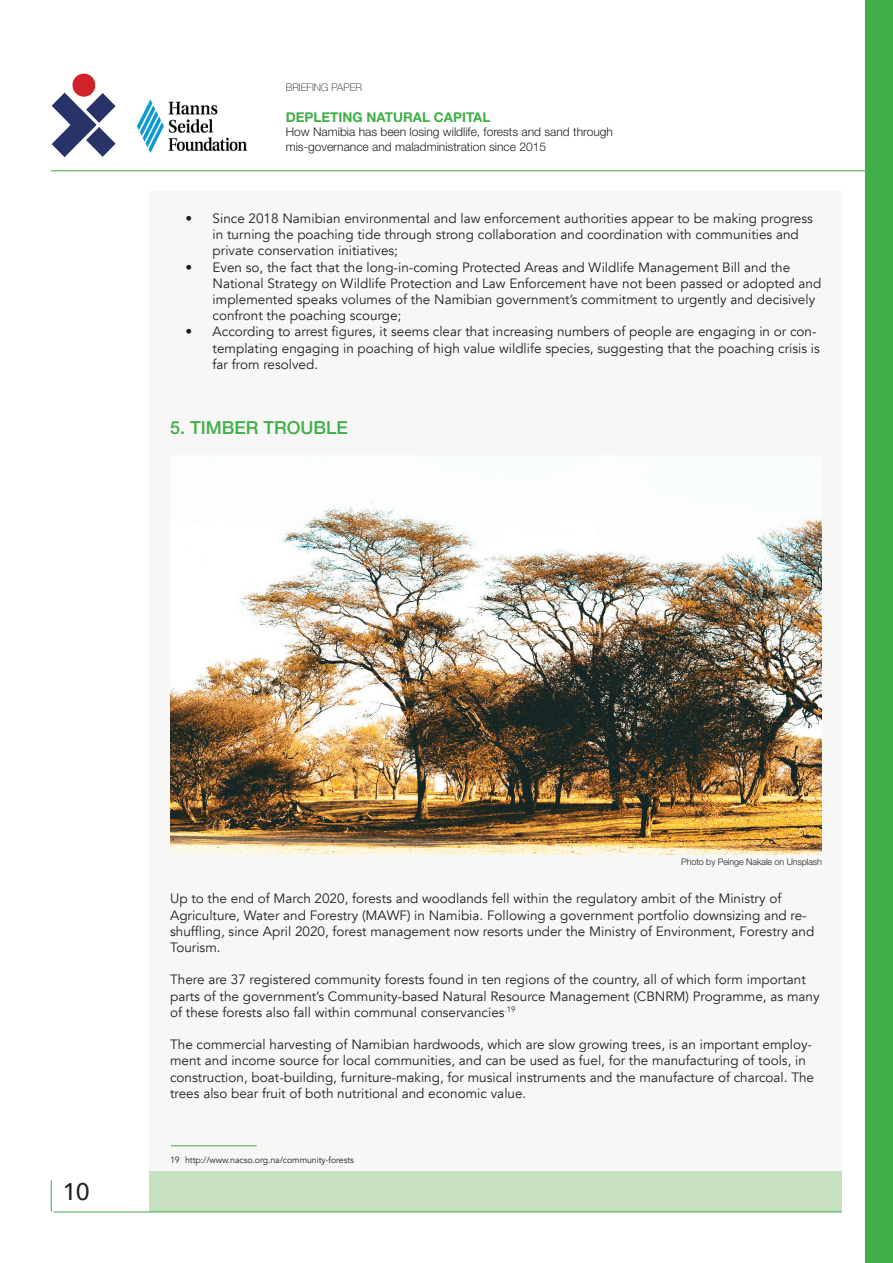
<style>
.page{position:relative;width:893px;height:1263px;background:#fff}
.page>*{position:absolute;margin:0;border:0;box-sizing:border-box;transform-origin:0 0}
.t1{font:500 24px "Avenir";color:#231f20}
.t2{font:500 18px "Helvetica Neue LT Std";color:#40ae49}
.t3{font:13.5px/16.2px "Avenir";color:#231f20}
.t4{font:700 13.5px "Helvetica Neue LT Std";color:#40ae49}
.t5{font:300 12px/14.4px "Helvetica Neue LT Std";color:#231f20}
.t6{font:100 10.5px "Helvetica Neue LT Std";color:#231f20}
.t7{font:9px "Avenir";letter-spacing:-.01em;color:#231f20}
.t8{font:300 9px "Helvetica Neue LT Std";letter-spacing:-.01em;color:#231f20}
</style>
<div class="page">
<hr style="left:51px;top:171px;width:842px;height:1px;background:#40ae49">
<img style="left:51px;top:73px;width:65px;height:85px">
<img style="left:136px;top:99px;width:112px;height:54px">
<div style="left:150px;top:1171px;width:692px;height:41px;background:#c7e0bf"></div>
<div style="left:150px;top:191px;width:692px;height:980px;background:#f7f7f6"></div>
<hr style="left:53px;top:1211px;width:789px;height:1px;background:#40ae49">
<hr style="left:51px;top:1180px;width:1px;height:32px;background:#40ae49">
<div style="left:865px;top:0;width:28px;height:1263px;background:#40ae49"></div>
<hr style="left:171px;top:1145px;width:86px;height:1px;background:#40ae49">
<img style="left:170px;top:503px;width:652px;height:351px">
<p class="t6" style="left:286px;top:82px;width:78px">BRIEFING PAPER</p>
<p class="t4" style="left:286px;top:109px;width:206px">DEPLETING NATURAL CAPITAL</p>
<p class="t5" style="left:286px;top:125px;width:329px">How Namibia has been losing wildlife, forests and sand through mis-governance and maladministration since 2015</p>
<p class="t3" style="left:213px;top:210px;width:602px;text-indent:-27px">• Since 2018 Namibian environmental and law enforcement authorities appear to be making progress in turning the poaching tide through strong collaboration and coordination with communities and private conservation initiatives;</p>
<p class="t3" style="left:213px;top:259px;width:610px;text-indent:-27px">• Even so, the fact that the long-in-coming Protected Areas and Wildlife Management Bill and the National Strategy on Wildlife Protection and Law Enforcement have not been passed or adopted and implemented speaks volumes of the Namibian government’s commitment to urgently and decisively confront the poaching scourge;</p>
<p class="t3" style="left:213px;top:324px;width:609px;text-indent:-27px">• According to arrest figures, it seems clear that increasing numbers of people are engaging in or con&shy;templating engaging in poaching of high value wildlife species, suggesting that the poaching crisis is far from resolved.</p>
<h2 class="t2" style="left:170px;top:416px;width:179px">5. TIMBER TROUBLE</h2>
<h1 class="t1" style="left:63px;top:1171px;width:28px">10</h1>
<p class="t8" style="left:681px;top:856px;width:142px">Photo by Peinge Nakale on Unsplash</p>
<p class="t3" style="left:170px;top:891px;width:646px">Up to the end of March 2020, forests and woodlands fell within the regulatory ambit of the Ministry of Agriculture, Water and Forestry (MAWF) in Namibia. Following a government portfolio downsizing and re&shy;shuffling, since April 2020, forest management now resorts under the Ministry of Environment, Forestry and Tourism.</p>
<p class="t3" style="left:170px;top:972px;width:651px">There are 37 registered community forests found in ten regions of the country, all of which form important parts of the government’s Community-based Natural Resource Management (CBNRM) Programme, as many of these forests also fall within communal conservancies<sup>.19</sup></p>
<p class="t3" style="left:170px;top:1037px;width:645px">The commercial harvesting of Namibian hardwoods, which are slow growing trees, is an important employ&shy;ment and income source for local communities, and can be used as fuel, for the manufacturing of tools, in construction, boat-building, furniture-making, for musical instruments and the manufacture of charcoal. The trees also bear fruit of both nutritional and economic value.</p>
<p class="t7" style="left:170px;top:1155px;width:185px">19 http://www.nacso.org.na/community-forests</p>
</div>
